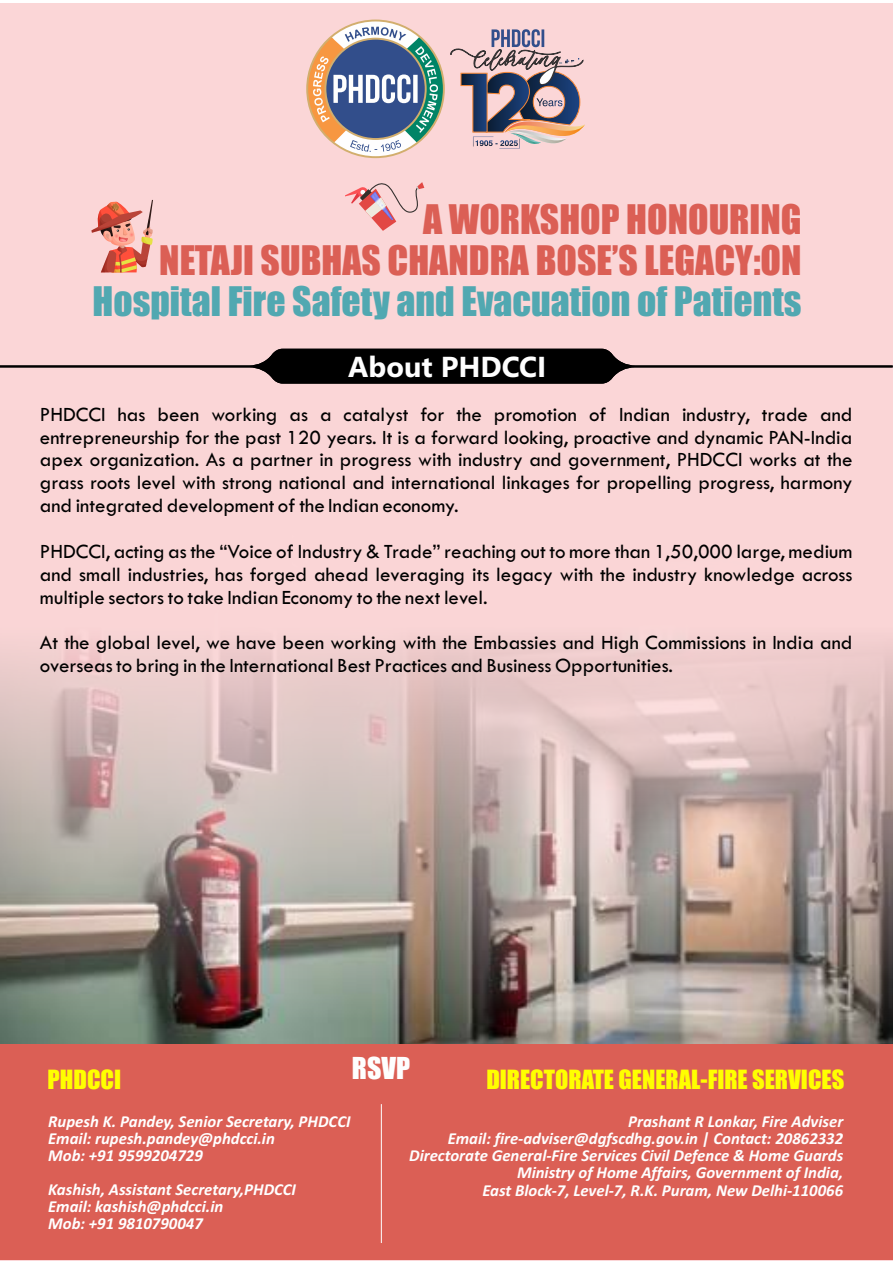
<style>
.page{position:relative;width:893px;height:1263px;background:#fff}
.page>*{position:absolute;margin:0;border:0;box-sizing:border-box;transform-origin:0 0}
.t1{font:37.65px/40.7px "Impact";color:#db5f55;text-align:right}
.t2{font:37.65px "Impact";color:#51a8b1}
.t3{font:700 28.8px "Nirmala UI";color:#fefefe}
.t4{font:27.9px "Impact";color:#fefefe}
.t5{font:24.45px "Impact";color:#ff0}
.t6{font:21px/22.8px "Tw Cen";color:#000;text-align:justify}
.t7{font:italic 700 16.8px/17.2px "Calibri";color:#fefefe;text-align:right}
.t8{font:italic 700 16.8px/17.2px "Calibri";color:#fff}
</style>
<div class="page">
<div style="left:0;top:3px;width:893px;height:1257px;background:#fbd6d7"></div>
<img style="left:0;top:641px;width:893px;height:403px">
<svg style="left:0;top:349px;width:893px;height:35px"></svg>
<svg style="left:91px;top:200px;width:62px;height:72px"></svg>
<svg style="left:345px;top:182px;width:80px;height:49px"></svg>
<div style="left:0;top:1044px;width:893px;height:216px;background:#db5f55"></div>
<hr style="left:381px;top:1104px;width:1px;height:139px;background:#fefefe">
<svg style="left:307px;top:27px;width:278px;height:126px"></svg>
<h1 class="t1" style="left:159px;top:201px;width:644px">A WORKSHOP HONOURING<br>NETAJI SUBHAS CHANDRA BOSE’S LEGACY:ON</h1>
<h1 class="t2" style="left:93px;top:286px;width:711px">Hospital Fire Safety and Evacuation of Patients</h1>
<h2 class="t3" style="left:344px;top:356px;width:207px">About PHDCCI:</h2>
<h2 class="t3" style="left:519px;top:356px;width:29px">CI</h2>
<p class="t6" style="left:40px;top:404px;width:814px">PHDCCI has been working as a catalyst for the promotion of Indian industry, trade and entrepreneurship for the past 120 years. It is a forward looking, proactive and dynamic PAN-India apex organization. As a partner in progress with industry and government, PHDCCI works at the grass roots level with strong national and international linkages for propelling progress, harmony and integrated development of the Indian economy.</p>
<p class="t6" style="left:40px;top:541px;width:814px">PHDCCI, acting as the “Voice of Industry &amp; Trade” reaching out to more than 1,50,000 large, medium and small industries, has forged ahead leveraging its legacy with the industry knowledge across multiple sectors to take Indian Economy to the next level.</p>
<p class="t6" style="left:40px;top:633px;width:814px">At the global level, we have been working with the Embassies and High Commissions in India and overseas to bring in the International Best Practices and Business Opportunities.</p>
<h3 class="t4" style="left:352px;top:1057px;width:60px">RSVP</h3>
<p class="t5" style="left:48px;top:1070px;width:75px">PHDCCI</p>
<p class="t5" style="left:486px;top:1070px;width:359px">DIRECTORATE GENERAL-FIRE SERVICES</p>
<p class="t8" style="left:48px;top:1114px;width:304px">Rupesh K. Pandey, Senior Secretary, PHDCCI<br>Email: rupesh.pandey@phdcci.in<br>Mob: +91 9599204729</p>
<p class="t8" style="left:48px;top:1182px;width:249px">Kashish, Assistant Secretary,PHDCCI<br>Email: kashish@phdcci.in<br>Mob: +91 9810790047</p>
<p class="t7" style="left:409px;top:1114px;width:436px">Prashant R Lonkar, Fire Adviser<br>Email: fire-adviser@dgfscdhg.gov.in | Contact: 20862332<br>Directorate General-Fire Services Civil Defence &amp; Home Guards Ministry of Home Affairs, Government of India,<br>East Block-7, Level-7, R.K. Puram, New Delhi-110066</p>
</div>
